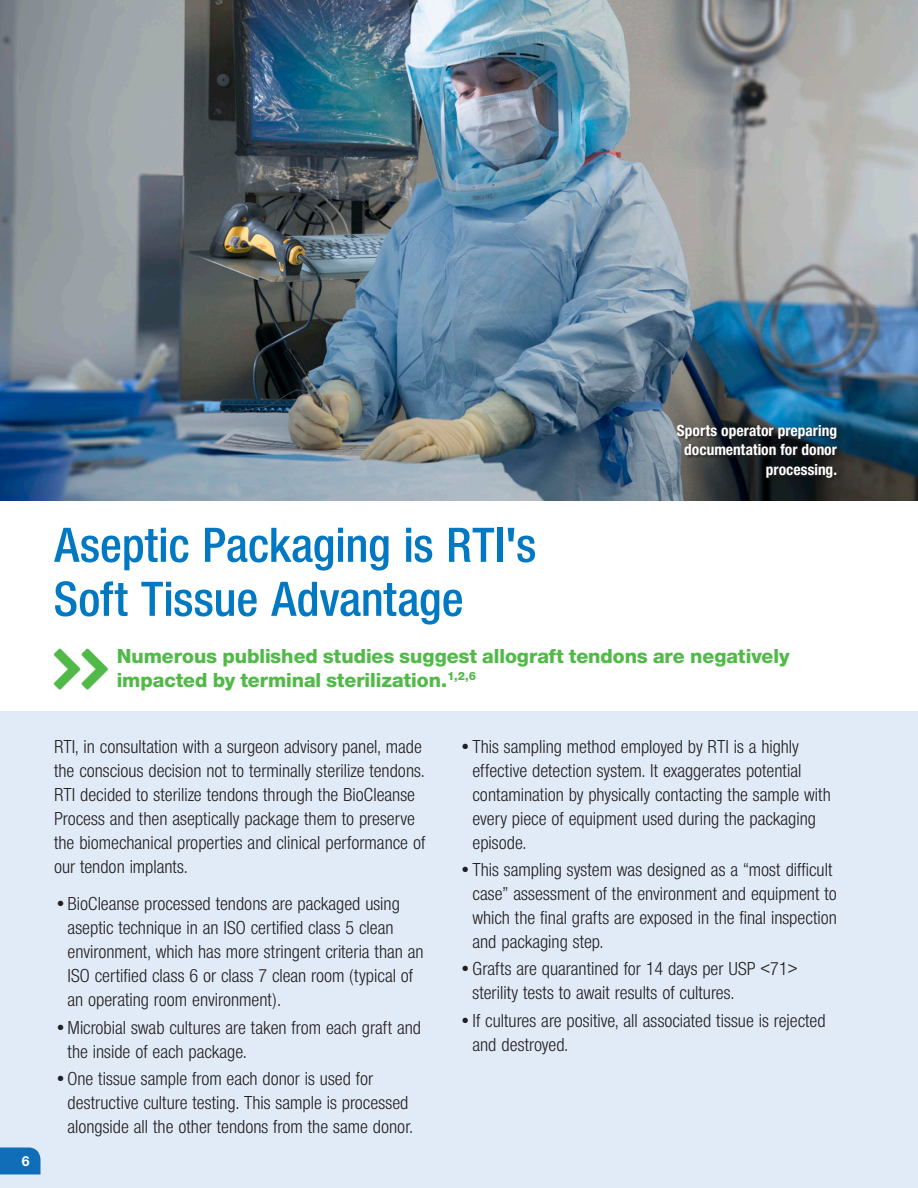
<style>
.page{position:relative;width:918px;height:1188px;background:#fff}
.page>*{position:absolute;margin:0;border:0;box-sizing:border-box;transform-origin:0 0}
.t1{font:51px/54px "Nimbus San Nov Con Sem Bol";color:#0079c2}
.t2{font:21px/24px "Nimbus San Nov Hea";color:#51b948}
.t3{font:19.5px/24px "Nimbus San Nov Con";color:#231f20}
.t4{font:700 16.5px/19.5px "Nimbus San Nov Con";color:#fff;text-align:right}
.t5{font:700 15px "Nimbus San Nov";color:#fff}
</style>
<div class="page">
<div style="left:0;top:712px;width:918px;height:476px;background:#e1ebf7"></div>
<img style="left:0;top:0;width:918px;height:500px">
<svg style="left:0;top:1148px;width:40px;height:26px"></svg>
<div style="left:677px;top:425px;width:164px;height:56px;background:#231f20;opacity:.75"></div>
<p class="t5" style="left:22px;top:1152px;width:10px">6</p>
<h1 class="t1" style="left:54px;top:518px;width:484px">Aseptic Packaging is RTI's<br>Soft Tissue Advantage</h1>
<p class="t4" style="left:677px;top:421px;width:162px">Sports operator preparing documentation for donor processing.</p>
<p class="t2" style="left:117px;top:644px;width:675px">Numerous published studies suggest allograft tendons are negatively impacted by terminal sterilization.<sup>1,2,6</sup></p>
<p class="t3" style="left:54px;top:735px;width:373px">RTI, in consultation with a surgeon advisory panel, made the conscious decision not to terminally sterilize tendons.<br>RTI decided to sterilize tendons through the BioCleanse Process and then aseptically package them to preserve the biomechanical properties and clinical performance of our tendon implants.</p>
<p class="t3" style="left:67px;top:892px;width:358px;text-indent:-13px">•BioCleanse processed tendons are packaged using aseptic technique in an ISO certified class 5 clean environment, which has more stringent criteria than an ISO certified class 6 or class 7 clean room (typical of an operating room environment).</p>
<p class="t3" style="left:67px;top:1015px;width:355px;text-indent:-13px">•Microbial swab cultures are taken from each graft and the inside of each package.</p>
<p class="t3" style="left:67px;top:1067px;width:347px;text-indent:-13px">•One tissue sample from each donor is used for destructive culture testing. This sample is processed alongside all the other tendons from the same donor.</p>
<p class="t3" style="left:472px;top:735px;width:360px;text-indent:-13px">•This sampling method employed by RTI is a highly effective detection system. It exaggerates potential contamination by physically contacting the sample with every piece of equipment used during the packaging episode.</p>
<p class="t3" style="left:472px;top:858px;width:366px;text-indent:-13px">•This sampling system was designed as a “most difficult case” assessment of the environment and equipment to which the final grafts are exposed in the final inspection and packaging step.</p>
<p class="t3" style="left:472px;top:957px;width:326px;text-indent:-13px">•Grafts are quarantined for 14 days per USP &lt;71&gt; sterility tests to await results of cultures.</p>
<p class="t3" style="left:472px;top:1008px;width:355px;text-indent:-13px">•If cultures are positive, all associated tissue is rejected and destroyed.</p>
</div>
